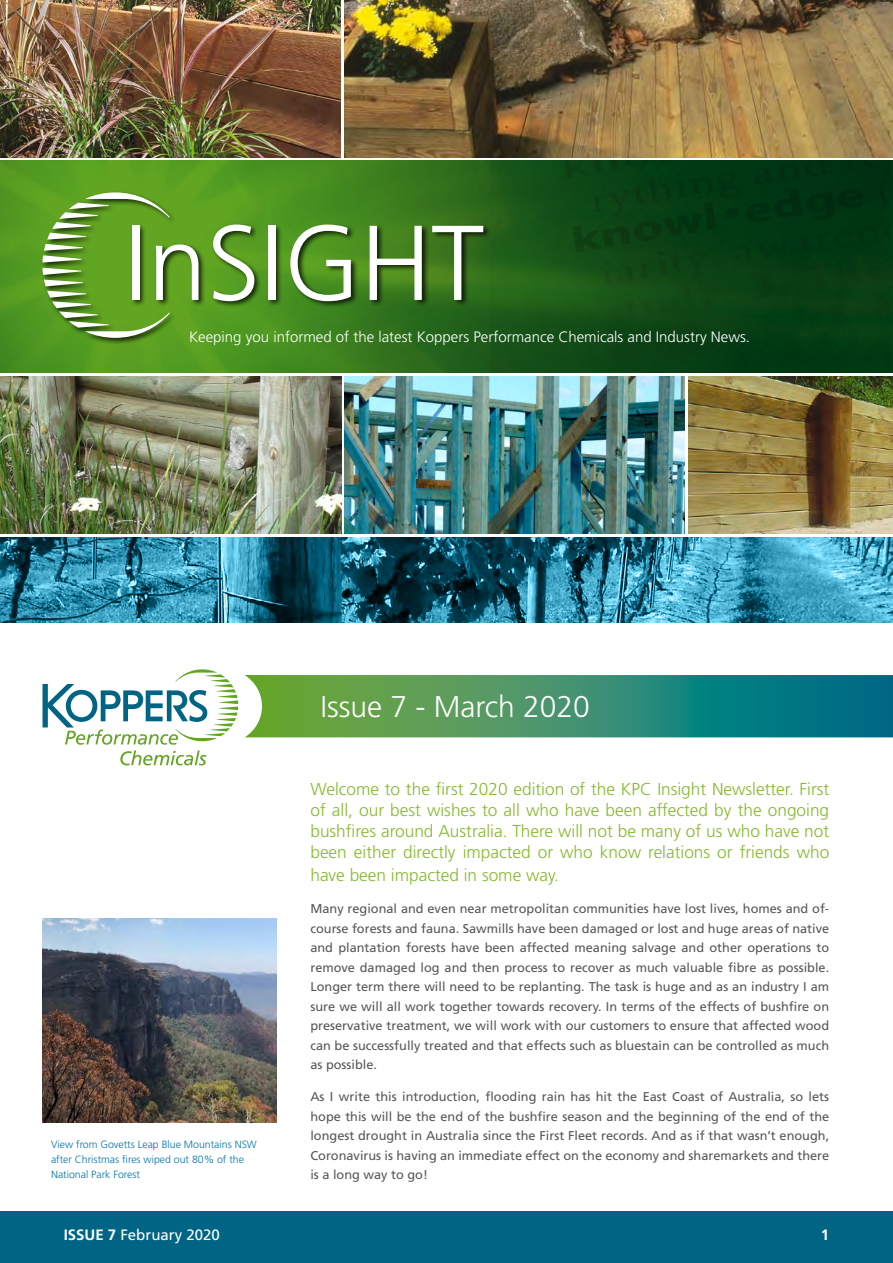
<style>
.page{position:relative;width:893px;height:1263px;background:#fff}
.page>*{position:absolute;margin:0;border:0;box-sizing:border-box;transform-origin:0 0}
.t1{font:300 106.2px "Frutiger LT Std";color:#fff}
.t2{font:300 30px "Frutiger LT Std";color:#fff}
.t3{font:300 17.25px/21.3px "Frutiger LT Std";color:#86b92d;text-align:justify}
.t4{font:300 15px "Frutiger LT Std";color:#fff}
.t5{font:15px "Frutiger LT Std";color:#fff}
.t6{font:700 15px "Frutiger LT Std";color:#fff}
.t7{font:12.75px/19.5px "Frutiger LT Std";color:#58585a;text-align:justify}
.t8{font:300 10.5px/15px "Frutiger LT Std";color:#0073ab}
.s1{font-weight:700}
</style>
<div class="page">
<img style="left:0;top:376px;width:341px;height:158px">
<svg style="left:0;top:160px;width:893px;height:213px;background:#498e20"></svg>
<svg style="left:244px;top:675px;width:649px;height:62px;background:#3a906c"></svg>
<div style="left:0;top:1212px;width:893px;height:51px;background:#006584"></div>
<svg style="left:43px;top:669px;width:195px;height:96px"></svg>
<img style="left:344px;top:376px;width:341px;height:158px">
<img style="left:689px;top:376px;width:204px;height:158px">
<svg style="left:0;top:538px;width:893px;height:85px;background:#2a7d97"></svg>
<img style="left:0;top:0;width:340px;height:157px">
<img style="left:344px;top:0;width:549px;height:157px">
<img style="left:491px;top:160px;width:398px;height:213px">
<div style="left:41px;top:191px;width:450px;height:154px;background:#000;opacity:.75"></div>
<svg style="left:43px;top:192px;width:127px;height:146px;background:#6ba03a"></svg>
<img style="left:43px;top:918px;width:233px;height:205px">
<h1 class="t1" style="left:124px;top:203px;width:361px">InSIGHT</h1>
<p class="t4" style="left:189px;top:328px;width:562px">Keeping you informed of the latest Koppers Performance Chemicals and Industry News.</p>
<p class="t8" style="left:51px;top:1136px;width:207px">View from Govetts Leap Blue Mountains NSW after Christmas fires wiped out 80% of the<br>National Park Forest</p>
<p class="t5" style="left:64px;top:1226px;width:157px"><span class="s1">ISSUE 7</span> February 2020</p>
<h2 class="t2" style="left:320px;top:690px;width:271px">Issue 7 - March 2020</h2>
<p class="t3" style="left:310px;top:779px;width:520px">Welcome to the first 2020 edition of the KPC Insight Newsletter. First of all, our best wishes to all who have been affected by the ongoing bushfires around Australia. There will not be many of us who have not been either directly impacted or who know relations or friends who have been impacted in some way.</p>
<p class="t7" style="left:310px;top:899px;width:520px">Many regional and even near metropolitan communities have lost lives, homes and of&shy;course forests and fauna. Sawmills have been damaged or lost and huge areas of native and plantation forests have been affected meaning salvage and other operations to remove damaged log and then process to recover as much valuable fibre as possible.<br>Longer term there will need to be replanting. The task is huge and as an industry I am sure we will all work together towards recovery. In terms of the effects of bushfire on preservative treatment, we will work with our customers to ensure that affected wood can be successfully treated and that effects such as bluestain can be controlled as much as possible.</p>
<p class="t7" style="left:310px;top:1087px;width:520px">As I write this introduction, flooding rain has hit the East Coast of Australia, so lets hope this will be the end of the bushfire season and the beginning of the end of the longest drought in Australia since the First Fleet records. And as if that wasn’t enough, Coronavirus is having an immediate effect on the economy and sharemarkets and there is a long way to go!</p>
<p class="t6" style="left:821px;top:1226px;width:10px">1</p>
</div>
